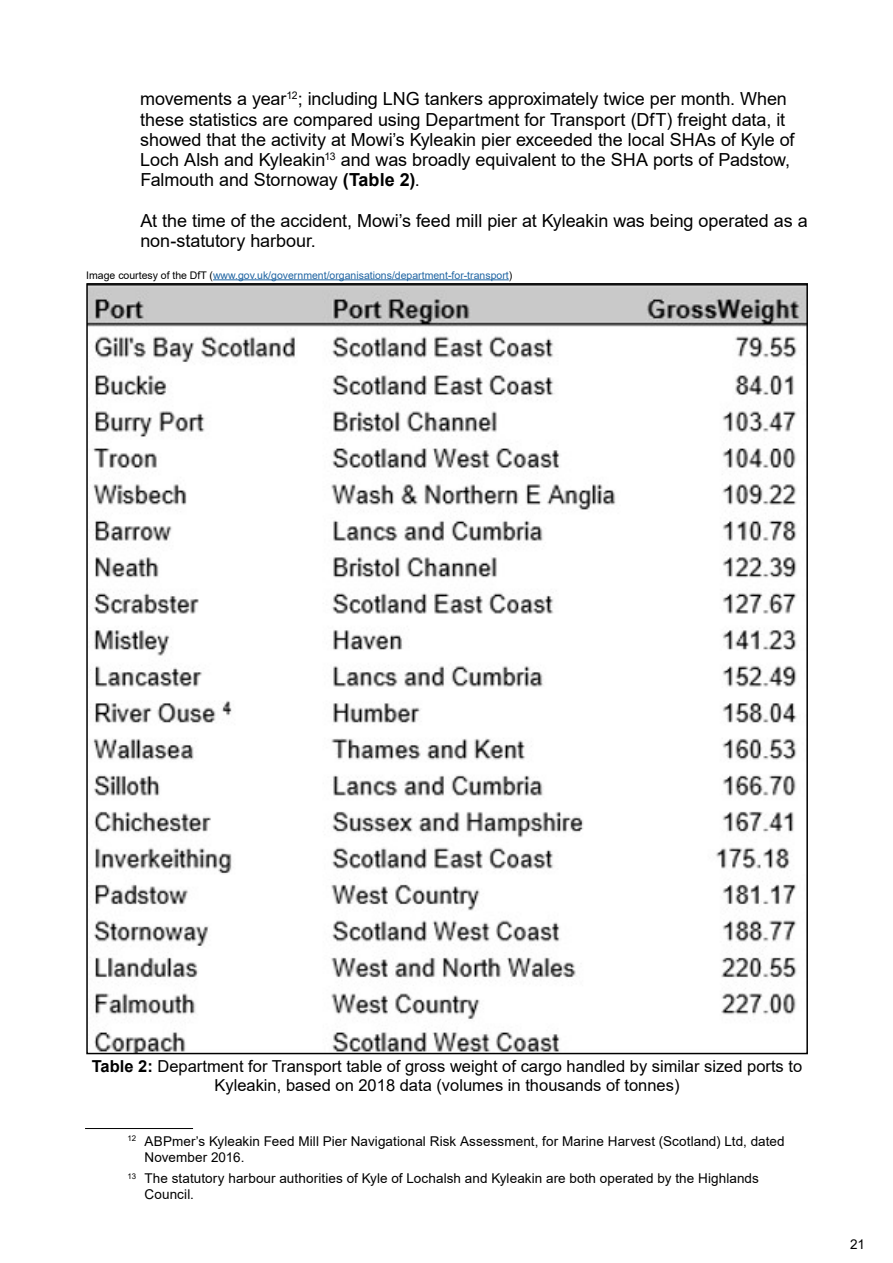
<style>
.page{position:relative;width:893px;height:1263px;background:#fff}
.page>*{position:absolute;margin:0;border:0;box-sizing:border-box;transform-origin:0 0}
.t1{font:18px/20.2px "Arial MT2";letter-spacing:-.005em;color:#000}
.t2{font:16.5px/19.5px "Arial MT2";color:#000;text-align:center}
.t3{font:13.5px/16.2px "Arial MT2";letter-spacing:.005em;color:#000}
.t4{font:10.5px "Arial MT2";color:#2065a3}
.s1{font-family:"Arial"}
.s2{font-family:"Arial";font-weight:700}
.s3{color:#000}
</style>
<div class="page">
<hr style="left:85px;top:1128px;width:108px;height:1px;background:#000">
<img style="left:89px;top:286px;width:716px;height:765px">
<hr style="left:213px;top:279px;width:296px;height:1px;background:#2065a3">
<p class="t1" style="left:140px;top:89px;width:656px">movements a year<sup>12</sup><span class="s1">; including LNG tankers approximately twice per month. When </span>these statistics are compared using Department for Transport (DfT) freight data, it showed that the activity at Mowi’s Kyleakin pier exceeded the local SHAs of Kyle of Loch Alsh and Kyleakin<sup>13</sup> and was broadly equivalent to the SHA ports of Padstow, Falmouth and Stornoway <span class="s2">(Table 2)</span>.</p>
<p class="t1" style="left:140px;top:210px;width:669px">At the time of the accident, Mowi’s feed mill pier at Kyleakin was being operated as a non-statutory harbour.</p>
<p class="t4" style="left:86px;top:268px;width:427px"><span class="s3">Image courtesy of the DfT (</span>www.gov.uk/government/organisations/department-for-transport<span class="s3">)</span></p>
<p class="t2" style="left:92px;top:1056px;width:712px"><span class="s2">Table 2:</span> Department for Transport table of gross weight of cargo handled by similar sized ports to<br>Kyleakin, based on 2018 data (volumes in thousands of tonnes)</p>
<p class="t3" style="left:145px;top:1132px;width:642px;text-indent:-17px"><sup>12</sup> ABPmer’s Kyleakin Feed Mill Pier Navigational Risk Assessment, for Marine Harvest (Scotland) Ltd, dated<br>November 2016.</p>
<p class="t3" style="left:145px;top:1170px;width:616px;text-indent:-17px"><sup>13</sup> The statutory harbour authorities of Kyle of Lochalsh and Kyleakin are both operated by the Highlands<br>Council.</p>
<p class="t3" style="left:850px;top:1236px;width:17px">21</p>
</div>
